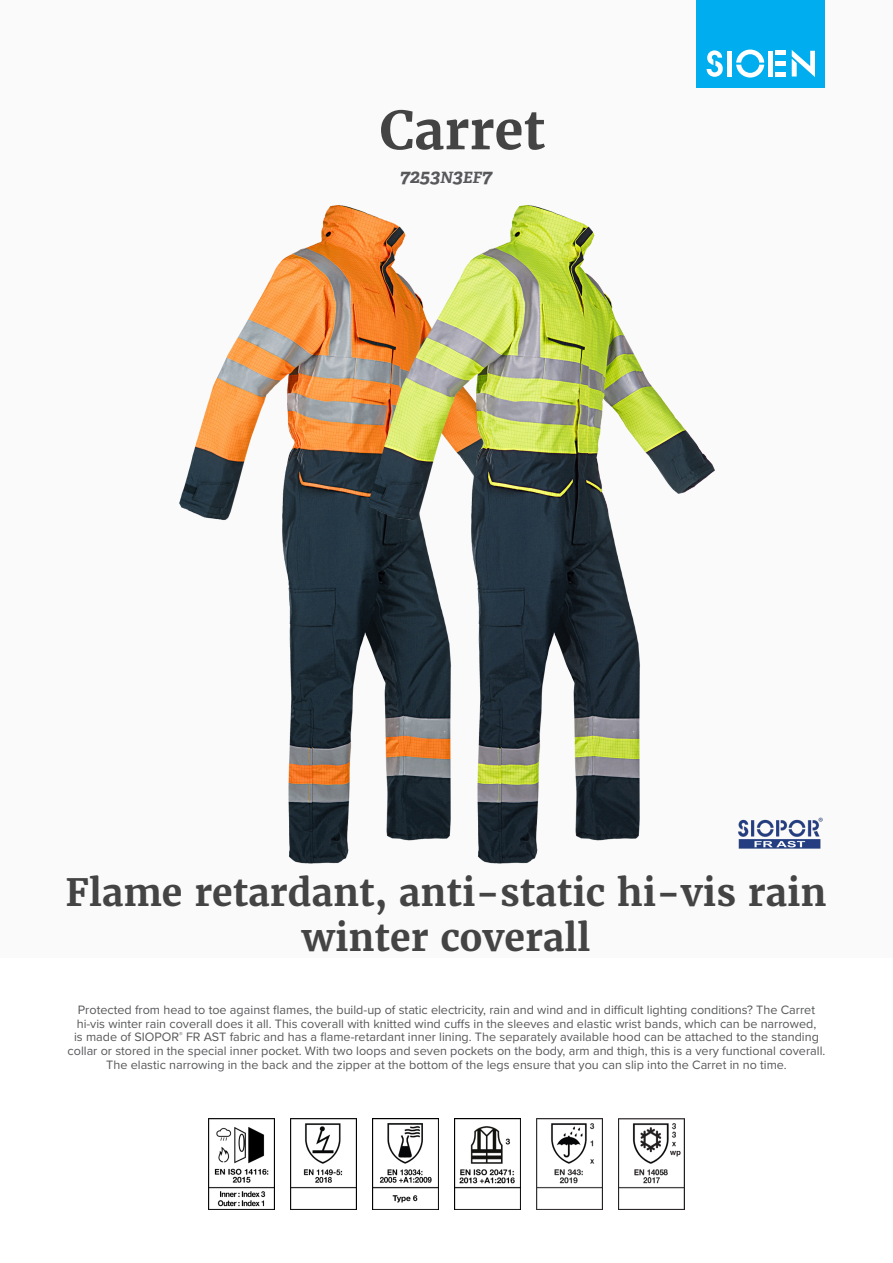
<style>
.page{position:relative;width:893px;height:1263px;background:#fff}
.page>*{position:absolute;margin:0;border:0;box-sizing:border-box;transform-origin:0 0}
.product_name{font:700 52.5px "Merriweather";color:#444}
.product_h2{font:700 37.5px/45px "Merriweather";color:#444;text-align:center}
.product_ref{font:italic 700 19.5px "Adelle";color:#57585a}
.product_description{font:12.6px/13.6px "Proxima Nova";color:#57585a;text-align:center}
.s1{font-size:15.6px}
</style>
<div class="page">
<div style="left:0;top:0;width:893px;height:957px;background:#fafafa"></div>
<div style="left:697px;top:0;width:128px;height:88px;background:#00aeef"></div>
<svg style="left:707px;top:50px;width:16px;height:27px"></svg>
<svg style="left:736px;top:50px;width:28px;height:28px"></svg>
<div style="left:727px;top:51px;width:5px;height:26px;background:#fff"></div>
<div style="left:768px;top:51px;width:5px;height:26px;background:#fff"></div>
<div style="left:775px;top:72px;width:11px;height:5px;background:#fff"></div>
<div style="left:775px;top:61px;width:11px;height:5px;background:#fff"></div>
<hr style="left:775px;top:51px;width:11px;height:4px;background:#fff">
<svg style="left:792px;top:50px;width:23px;height:27px"></svg>
<img style="left:783px;top:817px;width:40px;height:32px">
<img style="left:208px;top:1118px;width:66px;height:92px">
<img style="left:290px;top:1118px;width:66px;height:92px">
<img style="left:372px;top:1118px;width:66px;height:92px">
<img style="left:454px;top:1118px;width:67px;height:92px">
<img style="left:536px;top:1118px;width:67px;height:92px">
<img style="left:618px;top:1118px;width:67px;height:92px">
<img style="left:179px;top:251px;width:119px;height:612px">
<img style="left:298px;top:205px;width:485px;height:659px">
<p class="product_name" style="left:380px;top:97px;width:167px">Carret</p>
<p class="product_ref" style="left:400px;top:164px;width:94px">7253<span class="s1">N</span>3<span class="s1">EF</span>7</p>
<p class="product_h2" style="left:65px;top:869px;width:763px">Flame retardant, anti-static hi-vis rain winter coverall</p>
<p class="product_description" style="left:68px;top:1002px;width:759px">Protected from head to toe against flames, the build-up of static electricity, rain and wind and in difficult lighting conditions? The Carret hi-vis winter rain coverall does it all. This coverall with knitted wind cuffs in the sleeves and elastic wrist bands, which can be narrowed,<br>is made of SIOPOR<sup>®</sup> FR AST fabric and has a flame-retardant inner lining. The separately available hood can be attached to the standing collar or stored in the special inner pocket. With two loops and seven pockets on the body, arm and thigh, this is a very functional coverall.<br>The elastic narrowing in the back and the zipper at the bottom of the legs ensure that you can slip into the Carret in no time.</p>
</div>
